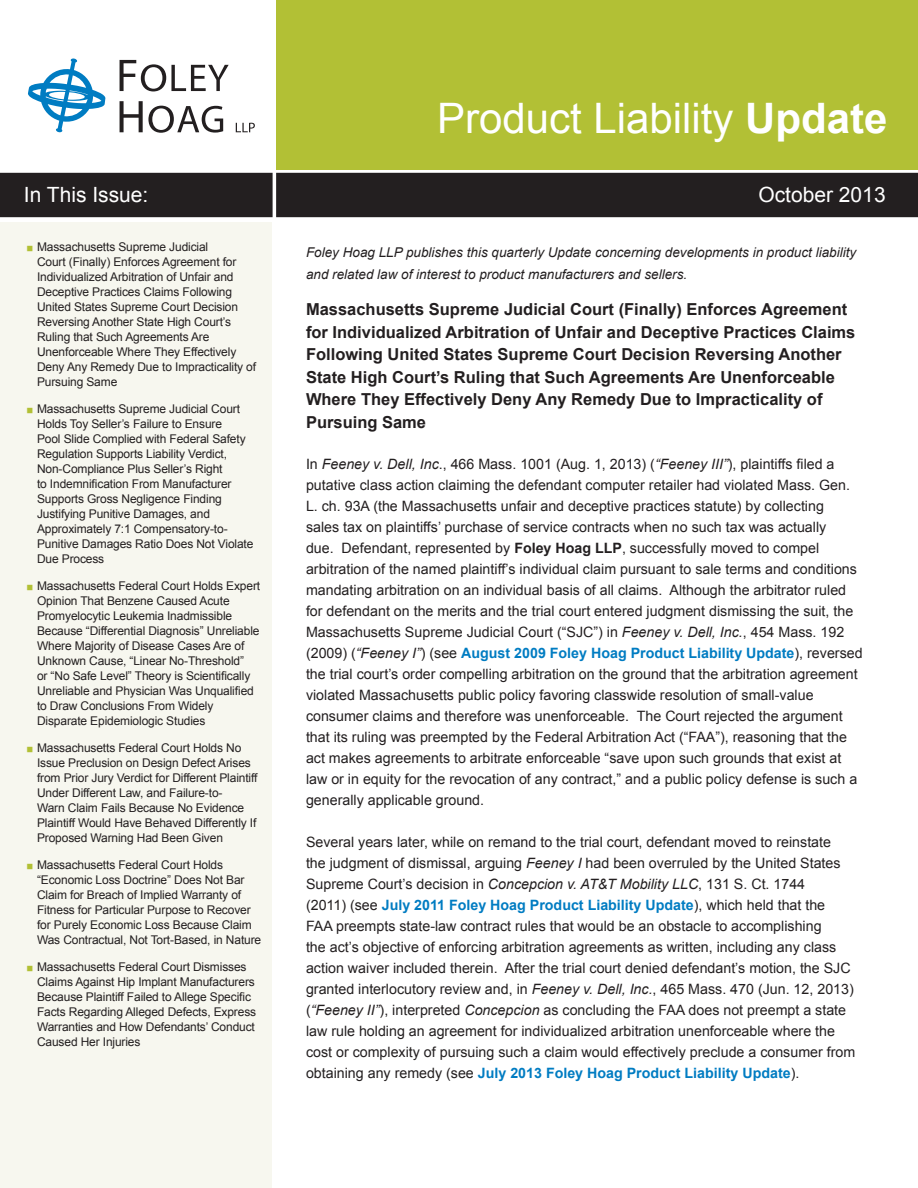
<style>
.page{position:relative;width:918px;height:1188px;background:#fff}
.page>*{position:absolute;margin:0;border:0;box-sizing:border-box;transform-origin:0 0}
.t1{font:42px "Arial";color:#fff}
.t2{font:21px "Arial";color:#fff}
.t3{font:700 16.5px/22.5px "Arial";color:#231f20}
.t4{font:14.25px/21px "Arial";color:#231f20}
.t5{font:italic 13.5px/21.8px "Arial";color:#231f20}
.t6{font:12px/15px "Arial";letter-spacing:-.01em;color:#231f20}
.s1{font-weight:700}
.s2{color:#b2c035}
.s3{font-style:italic}
.s4{font-weight:700;color:#007cc2}
</style>
<div class="page">
<div style="left:276px;top:0;width:642px;height:170px;background:#b2c035"></div>
<div style="left:277px;top:174px;width:640px;height:42px;background:#231f20"></div>
<div style="left:276px;top:173px;width:642px;height:44px;border:2px solid #231f20"></div>
<div style="left:1px;top:174px;width:271px;height:42px;background:#231f20"></div>
<div style="left:0;top:173px;width:273px;height:44px;border:2px solid #231f20"></div>
<svg style="left:28px;top:58px;width:78px;height:75px"></svg>
<svg style="left:120px;top:60px;width:109px;height:31px"></svg>
<svg style="left:120px;top:101px;width:103px;height:32px"></svg>
<svg style="left:236px;top:123px;width:19px;height:9px"></svg>
<div style="left:0;top:223px;width:272px;height:965px;background:#f7f7ef"></div>
<h1 class="t1" style="left:437px;top:90px;width:452px">Product Liability <span class="s1">Update</span></h1>
<h2 class="t2" style="left:24px;top:181px;width:126px">In This Issue:</h2>
<h2 class="t2" style="left:758px;top:181px;width:129px">October 2013</h2>
<p class="t6" style="left:37px;top:239px;width:221px;text-indent:-11px"><span class="s2">◼</span> Massachusetts Supreme Judicial<br>Court (Finally) Enforces Agreement for Individualized Arbitration of Unfair and Deceptive Practices Claims Following United States Supreme Court Decision Reversing Another State High Court’s Ruling that Such Agreements Are Unenforceable Where They Effectively Deny Any Remedy Due to Impracticality of Pursuing Same</p>
<p class="t6" style="left:37px;top:401px;width:218px;text-indent:-11px"><span class="s2">◼</span> Massachusetts Supreme Judicial Court Holds Toy Seller’s Failure to Ensure<br>Pool Slide Complied with Federal Safety Regulation Supports Liability Verdict, Non-Compliance Plus Seller’s Right<br>to Indemnification From Manufacturer Supports Gross Negligence Finding Justifying Punitive Damages, and Approximately 7:1 Compensatory-to-Punitive Damages Ratio Does Not Violate Due Process</p>
<p class="t6" style="left:37px;top:578px;width:225px;text-indent:-11px"><span class="s2">◼</span> Massachusetts Federal Court Holds Expert Opinion That Benzene Caused Acute Promyelocytic Leukemia Inadmissible Because “Differential Diagnosis” Unreliable Where Majority of Disease Cases Are of Unknown Cause, “Linear No-Threshold”<br>or “No Safe Level” Theory is Scientifically Unreliable and Physician Was Unqualified to Draw Conclusions From Widely Disparate Epidemiologic Studies</p>
<p class="t6" style="left:37px;top:740px;width:222px;text-indent:-11px"><span class="s2">◼</span> Massachusetts Federal Court Holds No Issue Preclusion on Design Defect Arises from Prior Jury Verdict for Different Plaintiff Under Different Law, and Failure-to-<br>Warn Claim Fails Because No Evidence Plaintiff Would Have Behaved Differently If Proposed Warning Had Been Given</p>
<p class="t6" style="left:37px;top:857px;width:226px;text-indent:-11px"><span class="s2">◼</span> Massachusetts Federal Court Holds “Economic Loss Doctrine” Does Not Bar Claim for Breach of Implied Warranty of Fitness for Particular Purpose to Recover for Purely Economic Loss Because Claim Was Contractual, Not Tort-Based, in Nature</p>
<p class="t6" style="left:37px;top:959px;width:221px;text-indent:-11px"><span class="s2">◼</span> Massachusetts Federal Court Dismisses Claims Against Hip Implant Manufacturers Because Plaintiff Failed to Allege Specific Facts Regarding Alleged Defects, Express Warranties and How Defendants’ Conduct Caused Her Injuries</p>
<p class="t5" style="left:306px;top:242px;width:552px">Foley Hoag LLP publishes this quarterly Update concerning developments in product liability and related law of interest to product manufacturers and sellers.</p>
<p class="t3" style="left:306px;top:299px;width:551px">Massachusetts Supreme Judicial Court (Finally) Enforces Agreement for Individualized Arbitration of Unfair and Deceptive Practices Claims Following United States Supreme Court Decision Reversing Another State High Court’s Ruling that Such Agreements Are Unenforceable Where They Effectively Deny Any Remedy Due to Impracticality of Pursuing Same</p>
<p class="t4" style="left:306px;top:453px;width:558px">In <span class="s3">Feeney v. Dell, Inc</span>., 466 Mass. 1001 (Aug. 1, 2013) (<span class="s3">“Feeney III”</span>), plaintiffs filed a putative class action claiming the defendant computer retailer had violated Mass. Gen.<br>L. ch. 93A (the Massachusetts unfair and deceptive practices statute) by collecting<br>sales tax on plaintiffs’ purchase of service contracts when no such tax was actually<br>due. Defendant, represented by <span class="s1">Foley Hoag LLP</span>, successfully moved to compel arbitration of the named plaintiff’s individual claim pursuant to sale terms and conditions mandating arbitration on an individual basis of all claims. Although the arbitrator ruled for defendant on the merits and the trial court entered judgment dismissing the suit, the Massachusetts Supreme Judicial Court (“SJC”) in <span class="s3">Feeney v. Dell, Inc.</span>, 454 Mass. 192 (2009) (<span class="s3">“Feeney I”</span>) (see <span class="s4">August 2009 Foley Hoag Product Liability Update</span>), reversed the trial court’s order compelling arbitration on the ground that the arbitration agreement violated Massachusetts public policy favoring classwide resolution of small-value consumer claims and therefore was unenforceable. The Court rejected the argument that its ruling was preempted by the Federal Arbitration Act (“FAA”), reasoning that the act makes agreements to arbitrate enforceable “save upon such grounds that exist at law or in equity for the revocation of any contract,” and a public policy defense is such a generally applicable ground.</p>
<p class="t4" style="left:306px;top:832px;width:551px">Several years later, while on remand to the trial court, defendant moved to reinstate<br>the judgment of dismissal, arguing <span class="s3">Feeney I</span> had been overruled by the United States Supreme Court’s decision in <span class="s3">Concepcion v. AT&amp;T Mobility LLC</span>, 131 S. Ct. 1744<br>(2011) (see <span class="s4">July 2011 Foley Hoag Product Liability Update</span>), which held that the FAA preempts state-law contract rules that would be an obstacle to accomplishing<br>the act’s objective of enforcing arbitration agreements as written, including any class action waiver included therein. After the trial court denied defendant’s motion, the SJC granted interlocutory review and, in <span class="s3">Feeney v. Dell, Inc.</span>, 465 Mass. 470 (Jun. 12, 2013) (<span class="s3">“Feeney II”</span>), interpreted <span class="s3">Concepcion</span> as concluding the FAA does not preempt a state law rule holding an agreement for individualized arbitration unenforceable where the cost or complexity of pursuing such a claim would effectively preclude a consumer from obtaining any remedy (see <span class="s4">July 2013 Foley Hoag Product Liability Update</span>).</p>
</div>
